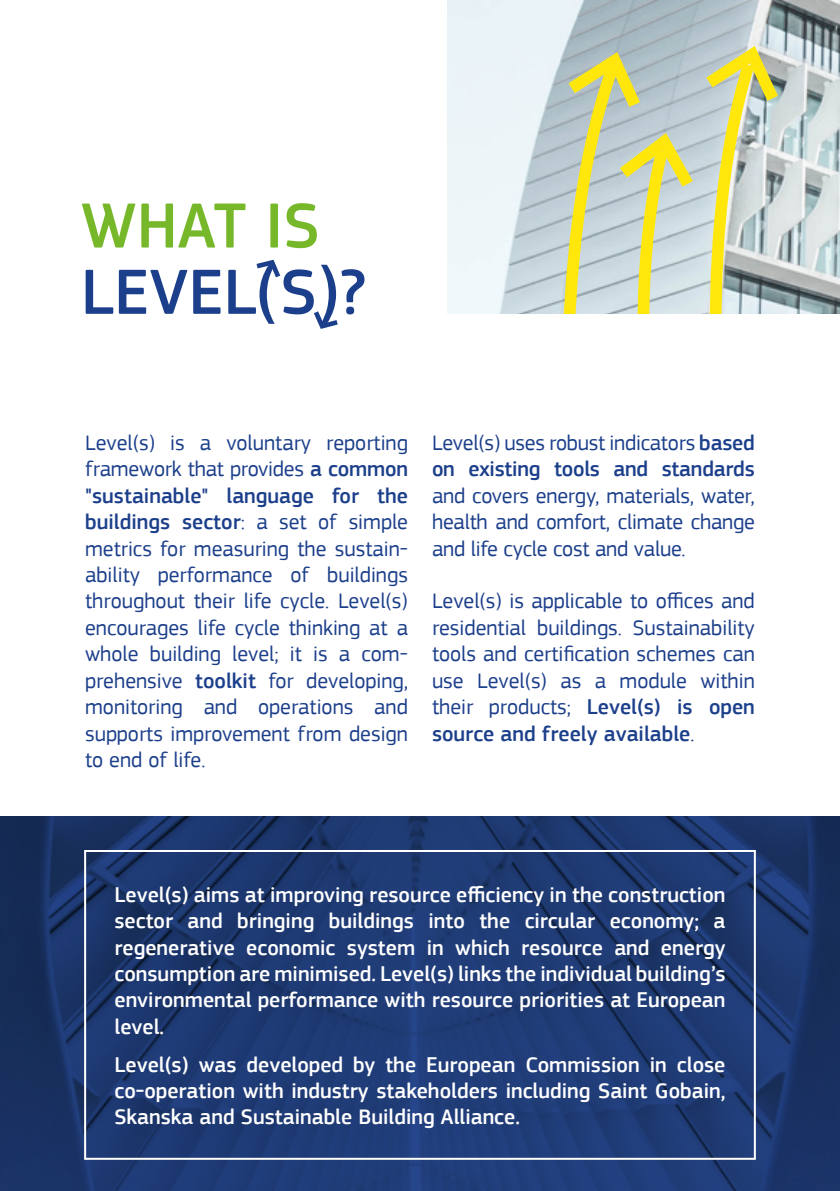
<style>
.page{position:relative;width:840px;height:1191px;background:#fff}
.page>*{position:absolute;margin:0;border:0;box-sizing:border-box;transform-origin:0 0}
.t1{font:500 66.2px "PF Square Sans Pro";color:#1c3f8b}
.t2{font:500 66.2px "PF Square Sans Pro";color:#76b82a}
.t3{font:22px/26.4px "PF Square Sans Pro";color:#1c3f8b;text-align:justify}
.t4{font:500 22px/26.4px "PF Square Sans Pro";color:#fff;text-align:justify}
.t5{font:500 22px/26.4px "PF Square Sans Pro";letter-spacing:-.01em;color:#1c3f8b}
.s1{font-weight:500}
.s2{font-weight:400}
</style>
<div class="page">
<img style="left:447px;top:0;width:392px;height:314px">
<svg style="left:0;top:816px;width:839px;height:375px;background:#1d3870"></svg>
<div style="left:84px;top:850px;width:671px;height:309px;border:2px solid #fff"></div>
<svg style="left:256px;top:260px;width:24px;height:64px"></svg>
<svg style="left:314px;top:265px;width:23px;height:64px"></svg>
<svg style="left:545px;top:53px;width:10px;height:261px;background:#c3d0d8"></svg>
<svg style="left:555px;top:37px;width:232px;height:277px;background:#c8cfaf"></svg>
<h1 class="t2" style="left:81px;top:187px;width:240px">WHAT IS</h1>
<h1 class="t1" style="left:81px;top:253px;width:286px">LEVEL S ?</h1>
<p class="t3" style="left:85px;top:430px;width:324px">Level(s) is a voluntary reporting framework that provides <span class="s1">a common "sustainable" language for the buildings sector</span>: a set of simple metrics for measuring the sustain&shy;ability performance of buildings throughout their life cycle. Level(s) encourages life cycle thinking at a whole building level; it is a com&shy;prehensive <span class="s1">toolkit</span> for developing, monitoring and operations and supports improvement from design to end of life.</p>
<p class="t5" style="left:432px;top:430px;width:324px"><span class="s2">Level(s) uses robust indicators</span> based on existing tools and standards</p>
<p class="t3" style="left:432px;top:482px;width:324px">and covers energy, materials, water, health and comfort, climate change and life cycle cost and value.</p>
<p class="t3" style="left:432px;top:588px;width:324px">Level(s) is applicable to offices and residential buildings. Sustainability tools and certification schemes can use Level(s) as a module within their products; <span class="s1">Level(s) is open source and freely available</span>.</p>
<p class="t4" style="left:114px;top:882px;width:612px">Level(s) aims at improving resource efficiency in the construction sector and bringing buildings into the circular economy; a regenerative economic system in which resource and energy consumption are minimised. Level(s) links the individual building’s environmental performance with resource priorities at European level.</p>
<p class="t4" style="left:114px;top:1051px;width:612px">Level(s) was developed by the European Commission in close co-operation with industry stakeholders including Saint Gobain, Skanska and Sustainable Building Alliance.</p>
</div>
